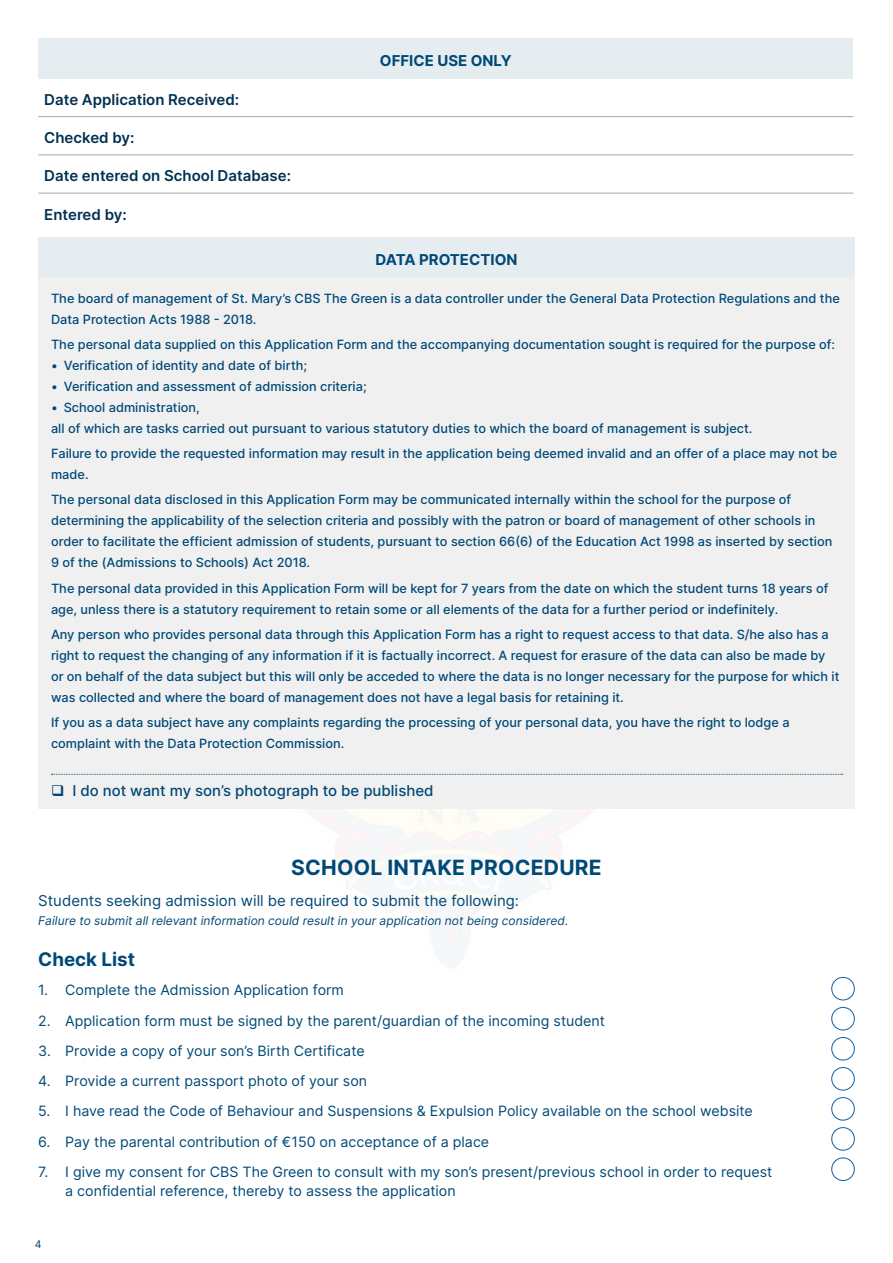
<style>
.page{position:relative;width:893px;height:1263px;background:#fff}
.page>*{position:absolute;margin:0;border:0;box-sizing:border-box;transform-origin:0 0}
.t1{font:700 21px "Inter";letter-spacing:.01em;color:#004977}
.t2{font:700 18.75px "Inter";color:#004977}
.t3{font:600 15px "Inter";color:#003151}
.t4{font:15px "Inter";color:#004977}
.t5{font:500 15px "Inter";color:#004977}
.t6{font:700 15px "Inter";color:#004977}
.t7{font:14.25px/19.5px "Inter";color:#004977}
.t8{font:500 12.75px/21px "Inter";color:#004977}
.t9{font:italic 12px "Inter";color:#004977}
.t10{font:10.5px "Inter";color:#00416a}
</style>
<div class="page">
<div style="left:38px;top:38px;width:815px;height:40px;background:#e6edf1"></div>
<hr style="left:38px;top:116px;width:815px;height:1px;background:#a8a8a7">
<hr style="left:38px;top:154px;width:815px;height:1px;background:#a8a8a7">
<hr style="left:38px;top:193px;width:815px;height:1px;background:#a8a8a7">
<div style="left:38px;top:237px;width:817px;height:40px;background:#e6edf1"></div>
<div style="left:38px;top:277px;width:817px;height:532px;background:#f0f0f0"></div>
<svg style="left:51px;top:774px;width:792px;height:1px"></svg>
<div style="left:831px;top:977px;width:24px;height:23px;border:1px solid #105fa5;border-radius:50%"></div>
<div style="left:831px;top:1007px;width:24px;height:23px;border:1px solid #105fa5;border-radius:50%"></div>
<div style="left:831px;top:1037px;width:24px;height:23px;border:1px solid #105fa5;border-radius:50%"></div>
<div style="left:831px;top:1067px;width:24px;height:23px;border:1px solid #105fa5;border-radius:50%"></div>
<div style="left:831px;top:1097px;width:24px;height:23px;border:1px solid #105fa5;border-radius:50%"></div>
<div style="left:831px;top:1127px;width:24px;height:23px;border:1px solid #105fa5;border-radius:50%"></div>
<div style="left:831px;top:1157px;width:24px;height:24px;border:1px solid #105fa5;border-radius:50%"></div>
<p class="t3" style="left:44px;top:88px;width:197px">Date Application Received:</p>
<p class="t3" style="left:44px;top:127px;width:92px">Checked by:</p>
<p class="t3" style="left:44px;top:165px;width:248px">Date entered on School Database:</p>
<p class="t3" style="left:44px;top:203px;width:84px">Entered by:</p>
<p class="t6" style="left:380px;top:49px;width:133px">OFFICE USE ONLY</p>
<p class="t6" style="left:376px;top:248px;width:143px">DATA PROTECTION</p>
<p class="t8" style="left:51px;top:287px;width:790px">The board of management of St. Mary’s CBS The Green is a data controller under the General Data Protection Regulations and the<br>Data Protection Acts 1988 - 2018.</p>
<p class="t8" style="left:51px;top:333px;width:786px">The personal data supplied on this Application Form and the accompanying documentation sought is required for the purpose of:</p>
<p class="t8" style="left:51px;top:354px;width:258px">• Verification of identity and date of birth;</p>
<p class="t8" style="left:51px;top:375px;width:317px">• Verification and assessment of admission criteria;</p>
<p class="t8" style="left:51px;top:396px;width:703px">• School administration,<br>all of which are tasks carried out pursuant to various statutory duties to which the board of management is subject.</p>
<p class="t8" style="left:51px;top:443px;width:788px">Failure to provide the requested information may result in the application being deemed invalid and an offer of a place may not be made.</p>
<p class="t8" style="left:51px;top:489px;width:783px">The personal data disclosed in this Application Form may be communicated internally within the school for the purpose of determining the applicability of the selection criteria and possibly with the patron or board of management of other schools in order to facilitate the efficient admission of students, pursuant to section 66(6) of the Education Act 1998 as inserted by section 9 of the (Admissions to Schools) Act 2018.</p>
<p class="t8" style="left:51px;top:577px;width:779px">The personal data provided in this Application Form will be kept for 7 years from the date on which the student turns 18 years of age, unless there is a statutory requirement to retain some or all elements of the data for a further period or indefinitely.</p>
<p class="t8" style="left:51px;top:623px;width:790px">Any person who provides personal data through this Application Form has a right to request access to that data. S/he also has a right to request the changing of any information if it is factually incorrect. A request for erasure of the data can also be made by or on behalf of the data subject but this will only be acceded to where the data is no longer necessary for the purpose for which it was collected and where the board of management does not have a legal basis for retaining it.</p>
<p class="t8" style="left:51px;top:712px;width:740px">If you as a data subject have any complaints regarding the processing of your personal data, you have the right to lodge a complaint with the Data Protection Commission.</p>
<p class="t5" style="left:51px;top:779px;width:384px">❑ I do not want my son’s photograph to be published</p>
<h1 class="t1" style="left:291px;top:852px;width:312px">SCHOOL INTAKE PROCEDURE</h1>
<p class="t4" style="left:38px;top:889px;width:482px">Students seeking admission will be required to submit the following:</p>
<p class="t9" style="left:38px;top:911px;width:532px">Failure to submit all relevant information could result in your application not being considered.</p>
<h2 class="t2" style="left:38px;top:945px;width:98px">Check List</h2>
<p class="t7" style="left:38px;top:980px;width:307px">1. Complete the Admission Application form</p>
<p class="t7" style="left:38px;top:1010px;width:568px">2. Application form must be signed by the parent/guardian of the incoming student</p>
<p class="t7" style="left:38px;top:1041px;width:328px">3. Provide a copy of your son’s Birth Certificate</p>
<p class="t7" style="left:38px;top:1071px;width:330px">4. Provide a current passport photo of your son</p>
<p class="t7" style="left:38px;top:1101px;width:716px">5. I have read the Code of Behaviour and Suspensions &amp; Expulsion Policy available on the school website</p>
<p class="t7" style="left:38px;top:1131px;width:452px">6. Pay the parental contribution of €150 on acceptance of a place</p>
<p class="t7" style="left:65px;top:1162px;width:709px;text-indent:-27px">7. I give my consent for CBS The Green to consult with my son’s present/previous school in order to request a confidential reference, thereby to assess the application</p>
<p class="t10" style="left:35px;top:1236px;width:8px">4</p>
</div>
